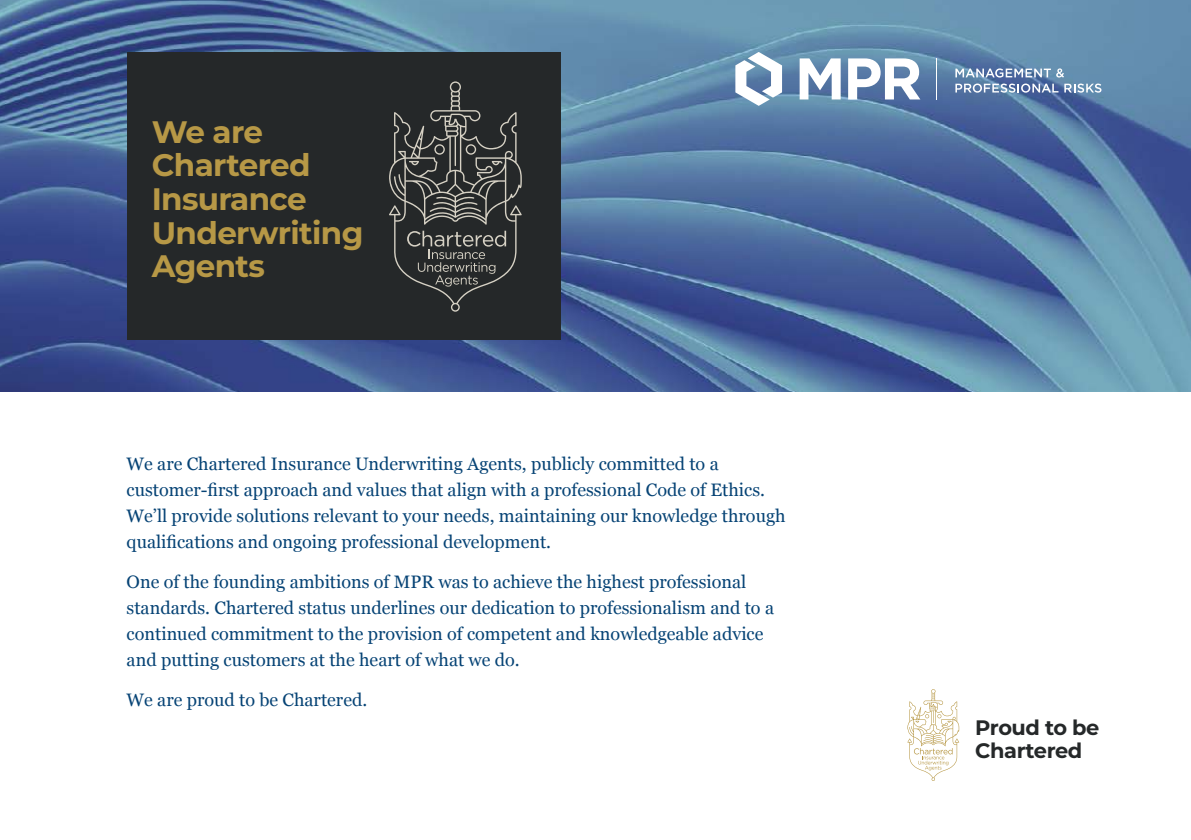
<style>
.page{position:relative;width:1191px;height:840px;background:#fff}
.page>*{position:absolute;margin:0;border:0;box-sizing:border-box;transform-origin:0 0}
.t1{font:700 31px/33.6px "Montserrat";letter-spacing:-.02em;color:#b79846}
.t2{font:700 21px/22px "Montserrat";letter-spacing:-.02em;color:#252829}
.t3{font:18px/26px "Georgia";color:#064375}
</style>
<div class="page">
<img style="left:0;top:0;width:1191px;height:391px">
<svg style="left:955px;top:68px;width:146px;height:25px;background:#809bbb"></svg>
<hr style="left:936px;top:58px;width:1px;height:41px;background:#fff">
<svg style="left:735px;top:52px;width:47px;height:54px"></svg>
<svg style="left:799px;top:58px;width:41px;height:41px"></svg>
<svg style="left:848px;top:58px;width:72px;height:41px"></svg>
<div style="left:127px;top:52px;width:433px;height:287px;background:#252829"></div>
<svg style="left:389px;top:81px;width:133px;height:230px"></svg>
<svg style="left:907px;top:689px;width:52px;height:91px"></svg>
<h1 class="t1" style="left:152px;top:114px;width:213px">We are<br>Chartered<br>Insurance<br>Underwriting<br>Agents</h1>
<p class="t3" style="left:127px;top:449px;width:660px">We are Chartered Insurance Underwriting Agents, publicly committed to a customer-first approach and values that align with a professional Code of Ethics.<br>We’ll provide solutions relevant to your needs, maintaining our knowledge through qualifications and ongoing professional development.</p>
<p class="t3" style="left:127px;top:567px;width:649px">One of the founding ambitions of MPR was to achieve the highest professional standards. Chartered status underlines our dedication to professionalism and to a continued commitment to the provision of competent and knowledgeable advice and putting customers at the heart of what we do.</p>
<p class="t3" style="left:127px;top:685px;width:242px">We are proud to be Chartered.</p>
<p class="t2" style="left:975px;top:716px;width:126px">Proud to be<br>Chartered</p>
</div>
